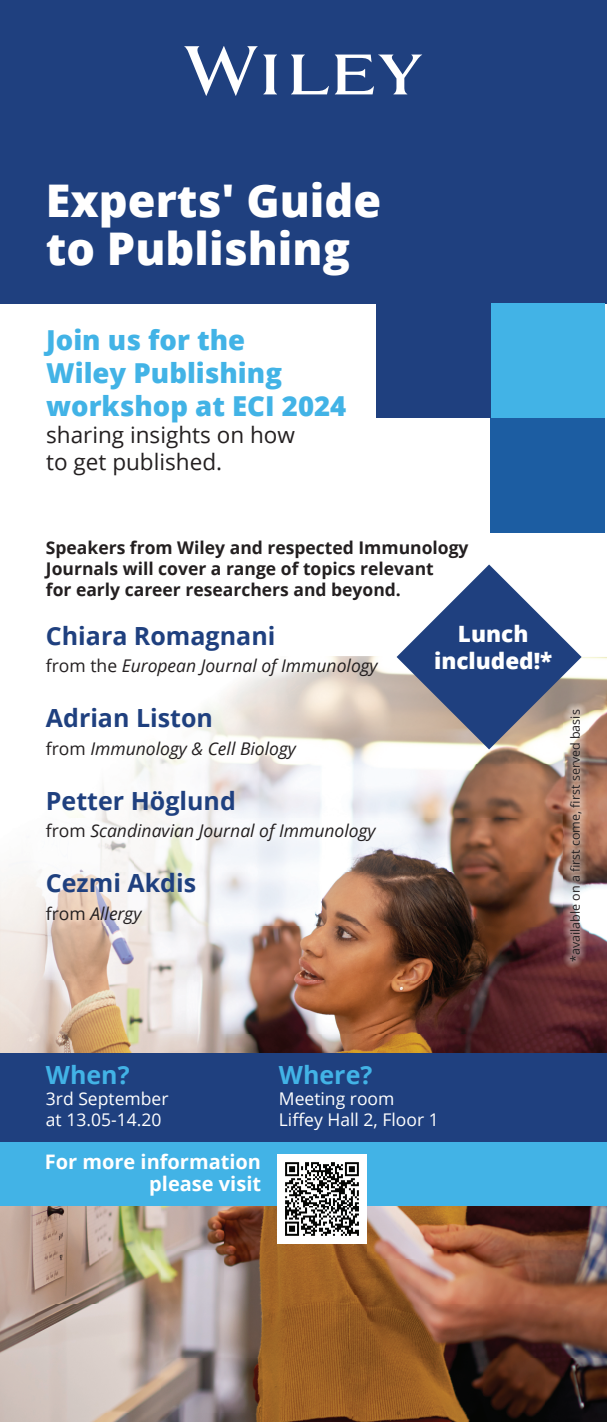
<style>
.page{position:relative;width:607px;height:1422px;background:#fff}
.page>*{position:absolute;margin:0;border:0;box-sizing:border-box;transform-origin:0 0}
.t1{font:800 45px/47.5px "Open Sans";color:#fff}
.t2{font:800 27.5px/33px "Open Sans";color:#42b3e6}
.t3{font:700 25px "Open Sans";color:#1f407f}
.t4{font:700 25px "Open Sans";color:#42b3e6}
.t5{font:22.5px/27px "Open Sans";color:#231f20}
.t6{font:800 22.5px/27px "Open Sans";color:#fff;text-align:center}
.t7{font:700 20px/21.6px "Open Sans";color:#fff;text-align:right}
.t8{font:700 17.5px/21px "Open Sans";color:#231f20}
.t9{font:italic 17.5px "Open Sans";color:#231f20}
.t10{font:17.5px/21px "Open Sans";color:#fff}
.t11{font:12.5px "Open Sans";color:#231f20}
.s1{font-style:normal}
</style>
<div class="page">
<img style="left:202px;top:657px;width:405px;height:54px">
<img style="left:588px;top:711px;width:19px;height:135px">
<img style="left:71px;top:711px;width:492px;height:216px">
<img style="left:44px;top:816px;width:27px;height:165px">
<img style="left:580px;top:846px;width:27px;height:207px">
<img style="left:71px;top:927px;width:500px;height:54px">
<img style="left:571px;top:969px;width:9px;height:84px">
<img style="left:0;top:981px;width:571px;height:72px">
<img style="left:366px;top:1205px;width:241px;height:217px">
<img style="left:0;top:1205px;width:285px;height:217px">
<img style="left:285px;top:1244px;width:81px;height:178px">
<div style="left:0;top:0;width:607px;height:303px;background:#1f407f"></div>
<img style="left:563px;top:703px;width:25px;height:266px">
<svg style="left:184px;top:46px;width:238px;height:50px"></svg>
<div style="left:490px;top:303px;width:114px;height:115px;background:#42b3e6"></div>
<div style="left:376px;top:303px;width:114px;height:115px;background:#1f407f"></div>
<div style="left:490px;top:418px;width:114px;height:114px;background:#1c5da2"></div>
<svg style="left:396px;top:564px;width:185px;height:185px"></svg>
<div style="left:0;top:1053px;width:607px;height:89px;background:#1f407f"></div>
<div style="left:0;top:1142px;width:607px;height:63px;background:#42b3e6"></div>
<img style="left:278px;top:1154px;width:88px;height:89px">
<h1 class="t1" style="left:46px;top:175px;width:337px">Experts' Guide to Publishing</h1>
<h2 class="t2" style="left:46px;top:322px;width:302px">Join us for the<br>Wiley Publishing workshop at ECI 2024</h2>
<p class="t5" style="left:46px;top:420px;width:250px">sharing insights on how to get published.</p>
<p class="t8" style="left:46px;top:537px;width:424px">Speakers from Wiley and respected Immunology<br>Journals will cover a range of topics relevant<br>for early career researchers and beyond.</p>
<h3 class="t3" style="left:46px;top:618px;width:231px">Chiara Romagnani</h3>
<p class="t9" style="left:46px;top:654px;width:333px"><span class="s1">from the</span> European Journal of Immunology</p>
<h3 class="t3" style="left:46px;top:700px;width:169px">Adrian Liston</h3>
<p class="t9" style="left:46px;top:736px;width:251px"><span class="s1">from</span> Immunology &amp; Cell Biology</p>
<h3 class="t3" style="left:46px;top:783px;width:191px">Petter Höglund</h3>
<p class="t9" style="left:46px;top:819px;width:331px"><span class="s1">from</span> Scandinavian Journal of Immunology</p>
<h3 class="t3" style="left:46px;top:865px;width:152px">Cezmi Akdis</h3>
<p class="t9" style="left:46px;top:901px;width:97px"><span class="s1">from</span> Allergy</p>
<p class="t6" style="left:434px;top:619px;width:120px">Lunch included!*</p>
<p class="t11" style="left:566px;top:962px;width:254px;rotate:-90deg">*available on a first come, first served basis</p>
<h3 class="t4" style="left:46px;top:1057px;width:85px">When?</h3>
<p class="t10" style="left:46px;top:1087px;width:124px">3rd September at 13.05-14.20</p>
<p class="t7" style="left:45px;top:1150px;width:218px">For more information please visit</p>
<h3 class="t4" style="left:279px;top:1057px;width:95px">Where?</h3>
<p class="t10" style="left:279px;top:1087px;width:161px">Meeting room<br>Liffey Hall 2, Floor 1</p>
</div>
